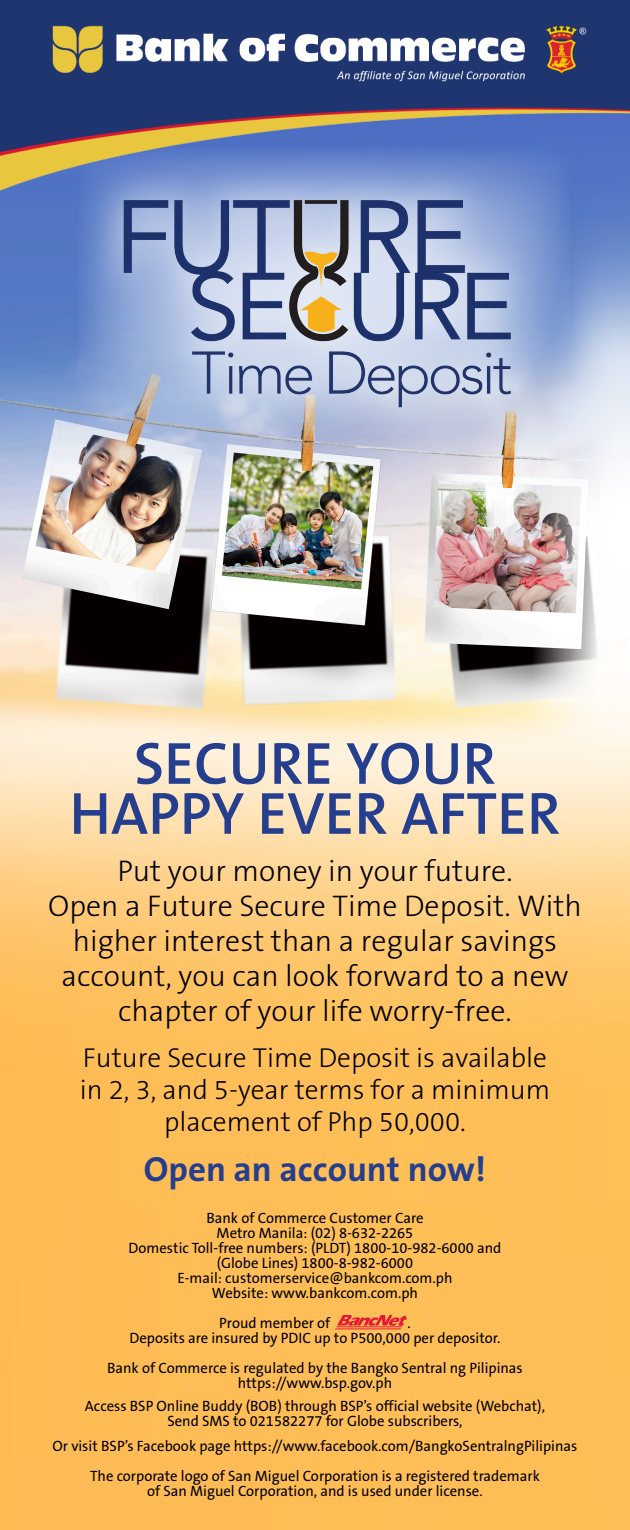
<style>
.page{position:relative;width:630px;height:1530px;background:#fff}
.page>*{position:absolute;margin:0;border:0;box-sizing:border-box;transform-origin:0 0}
.List_Paragraph{font:600 60px/50px "The Sans B6";color:#253f8e;text-align:center}
.List_Paragraph-2{font:700 35px "The Sans B7";color:#253f8e}
.List_Paragraph-3{font:300 30px/35px "The Sans B3";color:#000;text-align:center}
.List_Paragraph-4{font:300 27.5px/31.8px "The Sans B3";color:#000;text-align:center}
.t1{font:15px "The Sans B5 Plain";color:#000}
</style>
<div class="page">
<img style="left:0;top:698px;width:630px;height:832px">
<img style="left:0;top:616px;width:625px;height:149px">
<img style="left:0;top:225px;width:630px;height:391px">
<svg style="left:77px;top:225px;width:495px;height:213px;background:#a0b0d3"></svg>
<img style="left:86px;top:225px;width:458px;height:198px">
<img style="left:0;top:0;width:630px;height:225px">
<svg style="left:337px;top:1315px;width:70px;height:11px"></svg>
<hr style="left:336px;top:1326px;width:66px;height:1px;background:#e51836">
<hr style="left:335px;top:1328px;width:66px;height:1px;background:#e51836">
<p class="List_Paragraph" style="left:69px;top:741px;width:493px">SECURE YOUR<br>HAPPY EVER AFTER</p>
<p class="List_Paragraph-3" style="left:117px;top:854px;width:397px">Put your money in your future.</p>
<p class="List_Paragraph-3" style="left:48px;top:889px;width:535px">Open a Future Secure Time Deposit. With higher interest than a regular savings account, you can look forward to a new chapter of your life worry-free.</p>
<p class="List_Paragraph-4" style="left:80px;top:1043px;width:472px">Future Secure Time Deposit is available in 2, 3, and 5-year terms for a minimum placement of Php 50,000.</p>
<p class="List_Paragraph-2" style="left:144px;top:1151px;width:344px">Open an account now!</p>
<p class="t1" style="left:206px;top:1211px;width:219px">Bank of Commerce Customer Care</p>
<p class="t1" style="left:217px;top:1226px;width:198px">Metro Manila: (02) 8-632-2265</p>
<p class="t1" style="left:129px;top:1241px;width:374px">Domestic Toll-free numbers: (PLDT) 1800-10-982-6000 and</p>
<p class="t1" style="left:217px;top:1256px;width:198px">(Globe Lines) 1800-8-982-6000</p>
<p class="t1" style="left:177px;top:1271px;width:277px">E-mail: customerservice@bankcom.com.ph</p>
<p class="t1" style="left:212px;top:1286px;width:208px">Website: www.bankcom.com.ph</p>
<p class="t1" style="left:219px;top:1316px;width:113px">Proud member of</p>
<p class="t1" style="left:407px;top:1316px;width:5px">.</p>
<p class="t1" style="left:130px;top:1331px;width:372px">Deposits are insured by PDIC up to P500,000 per depositor.</p>
<p class="t1" style="left:107px;top:1361px;width:417px">Bank of Commerce is regulated by the Bangko Sentral ng Pilipinas</p>
<p class="t1" style="left:238px;top:1376px;width:156px">https://www.bsp.gov.ph</p>
<p class="t1" style="left:85px;top:1398px;width:462px">Access BSP Online Buddy (BOB) through BSP’s official website (Webchat),</p>
<p class="t1" style="left:167px;top:1413px;width:297px">Send SMS to 021582277 for Globe subscribers,</p>
<p class="t1" style="left:53px;top:1438px;width:526px">Or visit BSP’s Facebook page https://www.facebook.com/BangkoSentralngPilipinas</p>
<p class="t1" style="left:90px;top:1468px;width:451px">The corporate logo of San Miguel Corporation is a registered trademark</p>
<p class="t1" style="left:147px;top:1483px;width:337px">of San Miguel Corporation, and is used under license.</p>
</div>
